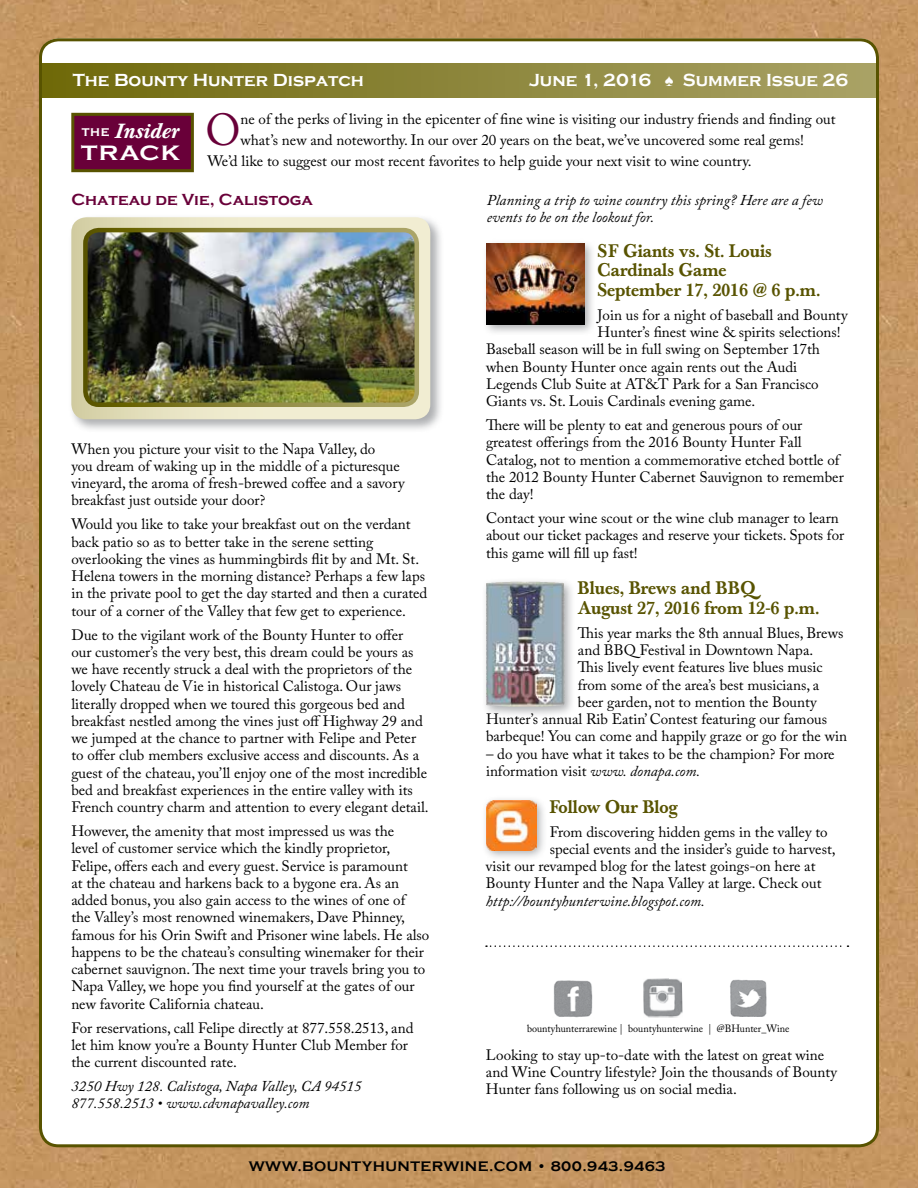
<style>
.page{position:relative;width:918px;height:1188px;background:#fff}
.page>*{position:absolute;margin:0;border:0;box-sizing:border-box;transform-origin:0 0}
.t1{font:44.55px "Adobe Caslon Pro";color:#690039;scale:.96 1}
.t2{font:700 21.6px "Copperplate Gothic";letter-spacing:.05em;color:#fff;scale:1.12 1}
.t3{font:italic 500 20.25px "Baskerville BE";color:#fff;scale:1.06 1}
.t4{font:500 18px/19.5px "Baskerville";color:#585300}
.t5{font:700 18px "Copperplate Gothic";color:#fff}
.t6{font:700 16.5px "Copperplate Gothic";color:#690039}
.t7{font:15px/17.2px "Adobe Caslon Pro";color:#000}
.t8{font:italic 15px/17.2px "Adobe Caslon Pro";color:#000}
.t9{font:700 14.25px "Copperplate Gothic";letter-spacing:.03em;color:#000}
.t10{font:700 14.1px "Copperplate Gothic";color:#fff;scale:.96 1}
.t11{font:10.5px "Adobe Caslon Pro";color:#000;scale:.96 1}
.s1{font-family:"Times New Roman";font-weight:400;font-size:16.5px}
.s2{font-style:italic}
</style>
<div class="page">
<img style="left:0;top:0;width:918px;height:1188px">
<div style="left:40px;top:38px;width:838px;height:1108px;background:#fff;border-radius:18px"></div>
<div style="left:40px;top:63px;width:838px;height:34px;background:linear-gradient(to right,#6f690c,#a8a166)"></div>
<div style="left:73px;top:114px;width:119px;height:57px;background:#690039"></div>
<div style="left:71px;top:113px;width:123px;height:59px;border:3px solid #585300"></div>
<div style="left:68px;top:214px;width:376px;height:219px;background:#939598;opacity:.75"></div>
<svg style="left:71px;top:217px;width:359px;height:202px;background:#e7e2c3"></svg>
<img style="left:85px;top:230px;width:332px;height:175px">
<div style="left:83px;top:228px;width:336px;height:179px;border:4px solid #fff;border-radius:13px"></div>
<img style="left:553px;top:980px;width:40px;height:38px">
<img style="left:643px;top:978px;width:40px;height:40px">
<img style="left:730px;top:979px;width:37px;height:37px">
<svg style="left:486px;top:945px;width:363px;height:2px"></svg>
<div style="left:482px;top:795px;width:65px;height:66px;background:#939598;opacity:.75"></div>
<img style="left:487px;top:800px;width:49px;height:50px">
<div style="left:482px;top:577px;width:93px;height:141px;background:#939598;opacity:.75"></div>
<img style="left:486px;top:582px;width:56px;height:125px">
<div style="left:482px;top:239px;width:113px;height:97px;background:#939598;opacity:.75"></div>
<img style="left:487px;top:244px;width:97px;height:81px">
<p class="t5" style="left:73px;top:70px;width:293px">The Bounty Hunter Dispatch</p>
<p class="t5" style="left:529px;top:70px;width:321px">June 1, 2016 <span class="s1">♠</span> Summer Issue 26</p>
<h1 class="t1" style="left:205px;top:103px;width:38px">O</h1>
<p class="t7" style="left:240px;top:110px;width:597px">ne of the perks of living in the epicenter of fine wine is visiting our industry friends and finding out</p>
<h3 class="t3" style="left:115px;top:120px;width:62px">Insider</h3>
<p class="t10" style="left:82px;top:123px;width:31px">the</p>
<h2 class="t2" style="left:81px;top:141px;width:90px">TRACK</h2>
<p class="t7" style="left:240px;top:131px;width:565px">what’s new and noteworthy. In our over 20 years on the beat, we’ve uncovered some real gems!</p>
<p class="t7" style="left:207px;top:152px;width:546px">We’d like to suggest our most recent favorites to help guide your next visit to wine country.</p>
<p class="t6" style="left:71px;top:191px;width:243px">Chateau de Vie, Calistoga</p>
<p class="t7" style="left:71px;top:440px;width:335px">When you picture your visit to the Napa Valley, do<br>you dream of waking up in the middle of a picturesque vineyard, the aroma of fresh-brewed coffee and a savory breakfast just outside your door?</p>
<p class="t7" style="left:71px;top:515px;width:358px">Would you like to take your breakfast out on the verdant back patio so as to better take in the serene setting overlooking the vines as hummingbirds flit by and Mt. St.<br>Helena towers in the morning distance? Perhaps a few laps in the private pool to get the day started and then a curated tour of a corner of the Valley that few get to experience.</p>
<p class="t7" style="left:71px;top:626px;width:359px">Due to the vigilant work of the Bounty Hunter to offer<br>our customer’s the very best, this dream could be yours as we have recently struck a deal with the proprietors of the lovely Chateau de Vie in historical Calistoga. Our jaws literally dropped when we toured this gorgeous bed and breakfast nestled among the vines just off Highway 29 and we jumped at the chance to partner with Felipe and Peter to offer club members exclusive access and discounts. As a guest of the chateau, you’ll enjoy one of the most incredible bed and breakfast experiences in the entire valley with its French country charm and attention to every elegant detail.</p>
<p class="t7" style="left:71px;top:822px;width:360px">However, the amenity that most impressed us was the<br>level of customer service which the kindly proprietor, Felipe, offers each and every guest. Service is paramount<br>at the chateau and harkens back to a bygone era. As an added bonus, you also gain access to the wines of one of<br>the Valley’s most renowned winemakers, Dave Phinney, famous for his Orin Swift and Prisoner wine labels. He also happens to be the chateau’s consulting winemaker for their cabernet sauvignon. The next time your travels bring you to Napa Valley, we hope you find yourself at the gates of our new favorite California chateau.</p>
<p class="t7" style="left:71px;top:1019px;width:344px">For reservations, call Felipe directly at 877.558.2513, and let him know you’re a Bounty Hunter Club Member for the current discounted rate.</p>
<p class="t8" style="left:71px;top:1077px;width:292px">3250 Hwy 128. Calistoga, Napa Valley, CA 94515<br>877.558.2513 • www.cdvnapavalley.com</p>
<p class="t8" style="left:487px;top:191px;width:338px">Planning a trip to wine country this spring? Here are a few events to be on the lookout for.</p>
<p class="t4" style="left:598px;top:241px;width:224px">SF Giants vs. St. Louis<br>Cardinals Game<br>September 17, 2016 @ 6 p.m.</p>
<p class="t7" style="left:598px;top:306px;width:251px">Join us for a night of baseball and Bounty</p>
<p class="t7" style="left:598px;top:323px;width:244px">Hunter’s finest wine &amp; spirits selections!</p>
<p class="t7" style="left:486px;top:341px;width:335px">Baseball season will be in full swing on September 17th</p>
<p class="t7" style="left:486px;top:358px;width:313px">when Bounty Hunter once again rents out the Audi</p>
<p class="t7" style="left:486px;top:375px;width:334px">Legends Club Suite at AT&amp;T Park for a San Francisco</p>
<p class="t7" style="left:486px;top:392px;width:271px">Giants vs. St. Louis Cardinals evening game.</p>
<p class="t7" style="left:486px;top:416px;width:359px">There will be plenty to eat and generous pours of our greatest offerings from the 2016 Bounty Hunter Fall Catalog, not to mention a commemorative etched bottle of the 2012 Bounty Hunter Cabernet Sauvignon to remember the day!</p>
<p class="t7" style="left:486px;top:509px;width:360px">Contact your wine scout or the wine club manager to learn about our ticket packages and reserve your tickets. Spots for this game will fill up fast!</p>
<p class="t4" style="left:578px;top:579px;width:243px">Blues, Brews and BBQ<br>August 27, 2016 from 12-6 p.m.</p>
<p class="t7" style="left:578px;top:624px;width:267px">This year marks the 8th annual Blues, Brews</p>
<p class="t7" style="left:578px;top:641px;width:237px">and BBQ Festival in Downtown Napa.</p>
<p class="t7" style="left:578px;top:659px;width:246px">This lively event features live blues music</p>
<p class="t7" style="left:578px;top:676px;width:243px">from some of the area’s best musicians, a</p>
<p class="t7" style="left:578px;top:693px;width:240px">beer garden, not to mention the Bounty</p>
<p class="t7" style="left:486px;top:710px;width:343px">Hunter’s annual Rib Eatin’ Contest featuring our famous</p>
<p class="t7" style="left:486px;top:728px;width:363px">barbeque! You can come and happily graze or go for the win</p>
<p class="t7" style="left:486px;top:745px;width:350px">– do you have what it takes to be the champion? For more information visit <span class="s2">www. donapa.com.</span></p>
<p class="t4" style="left:550px;top:797px;width:129px">Follow Our Blog</p>
<p class="t7" style="left:550px;top:823px;width:280px">From discovering hidden gems in the valley to</p>
<p class="t7" style="left:550px;top:840px;width:287px">special events and the insider’s guide to harvest,</p>
<p class="t7" style="left:486px;top:857px;width:331px">visit our revamped blog for the latest goings-on here at</p>
<p class="t7" style="left:486px;top:875px;width:337px">Bounty Hunter and the Napa Valley at large. Check out</p>
<p class="t8" style="left:486px;top:892px;width:220px">http://bountyhunterwine.blogspot.com.</p>
<p class="t11" style="left:527px;top:1022px;width:275px">bountyhunterrarewine | bountyhunterwine | @BHunter_Wine</p>
<p class="t7" style="left:486px;top:1046px;width:353px">Looking to stay up-to-date with the latest on great wine and Wine Country lifestyle? Join the thousands of Bounty<br>Hunter fans following us on social media.</p>
<p class="t9" style="left:249px;top:1158px;width:418px">WWW.BOUNTYHUNTERWINE.COM • 800.943.9463</p>
</div>
